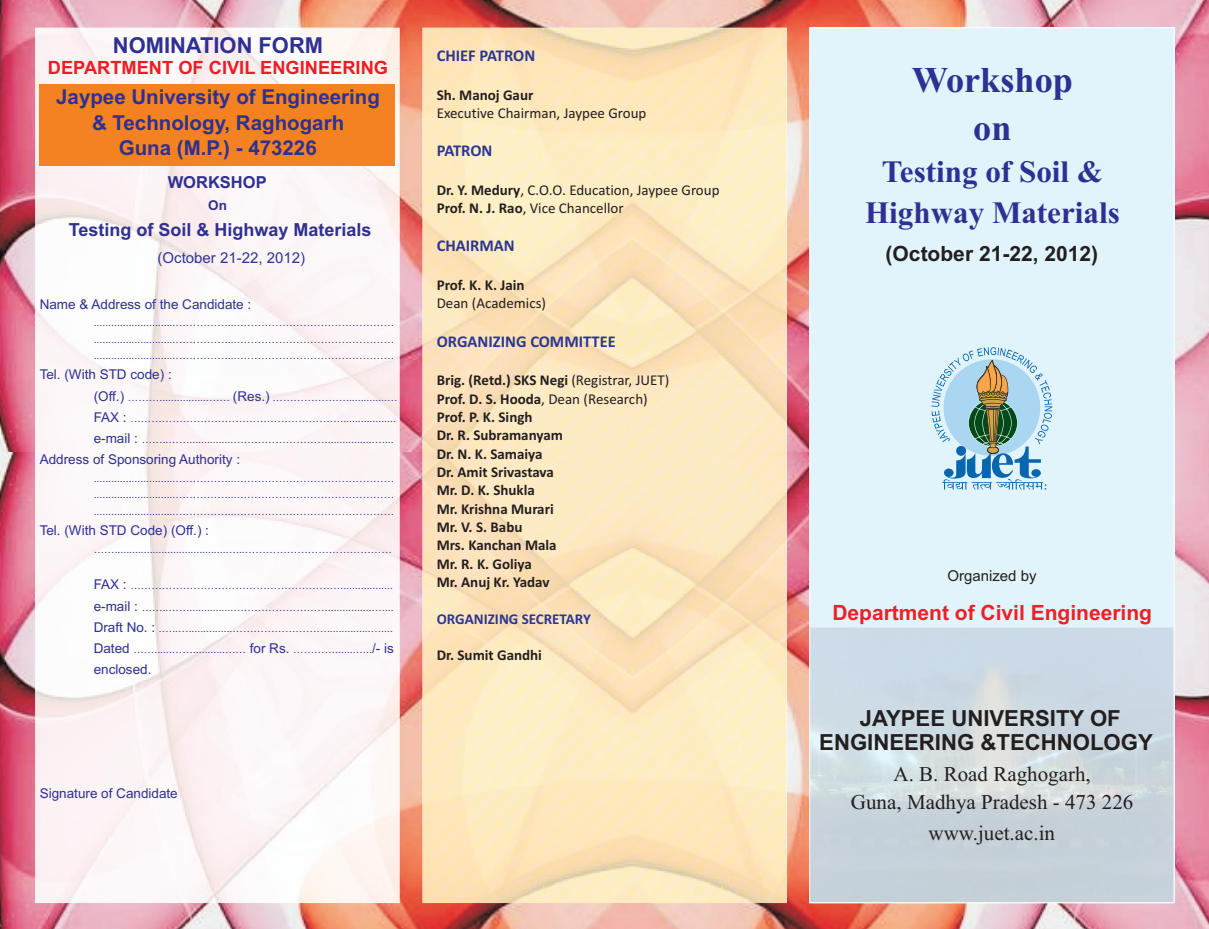
<style>
.page{position:relative;width:1209px;height:929px;background:#fff}
.page>*{position:absolute;margin:0;border:0;box-sizing:border-box;transform-origin:0 0}
.t1{font:700 36.3px/47.7px "Times New Roman";color:#2e3092;text-align:center}
.t2{font:700 31.05px/41px "Times New Roman";color:#2e3092;text-align:center}
.t3{font:700 22.2px/24.6px "Arial";color:#231f20;text-align:center}
.t4{font:700 21.9px "Arial";color:#2e3092}
.t5{font:21px/27.6px "Times New Roman";color:#231f20;text-align:center}
.t6{font:700 21px "Arial";color:#ee2028}
.t7{font:700 21px "Arial";color:#231f20}
.t8{font:700 20.55px/25.3px "Arial";color:#2e3092;text-align:center}
.t9{font:700 18.3px "Arial";color:#ee1d23}
.t10{font:700 18px "Arial";color:#2e3092}
.t11{font:700 16.5px "Calibri";color:#2c3695}
.t12{font:700 16.5px "Arial";color:#2e3092}
.t13{font:700 15px/18.3px "Calibri";color:#231f20}
.t14{font:15px/18.3px "Calibri";color:#231f20}
.t15{font:15px "Arial";color:#2c3695}
.t16{font:700 15px "Calibri";color:#2c3695}
.t17{font:15px "Arial";color:#231f20}
.t18{font:13.5px "Arial";color:#2e3092}
.t19{font:700 13.5px "Arial";color:#2e3092}
.t20{font:10.5px/21.3px "Arial";color:#2e3092;text-align:justify}
.s1{font-size:13.5px}
.s2{font-weight:700}
.s3{font-weight:400}
</style>
<div class="page">
<img style="left:0;top:0;width:1209px;height:452px">
<img style="left:0;top:452px;width:1209px;height:476px">
<div style="left:812px;top:30px;width:360px;height:597px;background:#e1f4fc"></div>
<img style="left:812px;top:627px;width:360px;height:274px">
<img style="left:35px;top:28px;width:365px;height:875px">
<img style="left:422px;top:28px;width:365px;height:875px">
<div style="left:40px;top:84px;width:355px;height:81px;background:#f58220"></div>
<svg style="left:931px;top:347px;width:121px;height:143px;background:#a5c5d1"></svg>
<h3 class="t4" style="left:113px;top:37px;width:212px">NOMINATION FORM</h3>
<h3 class="t9" style="left:48px;top:61px;width:342px">DEPARTMENT OF CIVIL ENGINEERING</h3>
<h3 class="t8" style="left:56px;top:86px;width:325px">Jaypee University of Engineering &amp; Technology, Raghogarh<br>Guna (M.P.) - 473226</h3>
<h3 class="t12" style="left:168px;top:175px;width:101px">WORKSHOP</h3>
<p class="t19" style="left:208px;top:200px;width:20px">On</p>
<h3 class="t10" style="left:69px;top:223px;width:304px">Testing of Soil &amp; Highway Materials</h3>
<h3 class="t15" style="left:158px;top:252px;width:149px">(October 21-22, 2012)</h3>
<p class="t18" style="left:40px;top:299px;width:213px">Name &amp; Address of the Candidate :</p>
<p class="t20" style="left:94px;top:315px;width:302px;line-height:16.5px">............................……………...……………………………………… ............................……………...……………………………………… ............................……………...………………………………………</p>
<p class="t18" style="left:40px;top:369px;width:134px">Tel. (With STD code) :</p>
<p class="t20" style="left:94px;top:387px;width:305px;text-align:left"><span class="s1">(Off.)</span> ……….................…… <span class="s1">(Res.)</span> …………………..............…<br><span class="s1">FAX :</span> ……………………………………………………................... <span class="s1">e-mail :</span> ……..……...............………………………...............…....</p>
<p class="t18" style="left:40px;top:454px;width:202px">Address of Sponsoring Authority :</p>
<p class="t20" style="left:94px;top:471px;width:302px;line-height:16.5px">............................……………...……………………………………… ............................……………...……………………………………… ............................……………...………………………………………</p>
<p class="t18" style="left:40px;top:525px;width:171px">Tel. (With STD Code) (Off.) :</p>
<p class="t20" style="left:94px;top:539px;width:300px">……......................................…...……………………………………</p>
<p class="t20" style="left:94px;top:576px;width:302px"><span class="s1">FAX :</span> …………………………………………………….................. <span class="s1">e-mail :</span> ……..……...............………………………...............…....<br><span class="s1">Draft No. :</span> .…..…...............………………………...............…....<br><span class="s1">Dated</span> ……......……...........…… <span class="s1">for Rs.</span> ………….......…..<span class="s1">/- is</span></p>
<p class="t18" style="left:94px;top:664px;width:59px">enclosed.</p>
<h3 class="t11" style="left:437px;top:48px;width:100px">CHIEF PATRON</h3>
<h3 class="t13" style="left:437px;top:87px;width:98px">Sh. Manoj Gaur</h3>
<h3 class="t14" style="left:437px;top:105px;width:211px">Executive Chairman, Jaypee Group</h3>
<h3 class="t11" style="left:437px;top:144px;width:57px">PATRON</h3>
<h3 class="t14" style="left:437px;top:182px;width:284px"><span class="s2">Dr. Y. Medury</span>, C.O.O. Education, Jaypee Group<br><span class="s2">Prof. N. J. Rao</span>, Vice Chancellor</h3>
<h3 class="t11" style="left:437px;top:239px;width:80px">CHAIRMAN</h3>
<h3 class="t13" style="left:437px;top:277px;width:89px">Prof. K. K. Jain</h3>
<h3 class="t14" style="left:437px;top:295px;width:111px">Dean (Academics)</h3>
<h3 class="t11" style="left:437px;top:334px;width:181px">ORGANIZING COMMITTEE</h3>
<p class="t13" style="left:437px;top:372px;width:234px">Brig. (Retd.) SKS Negi <span class="s3">(Registrar, JUET)<br></span>Prof. D. S. Hooda<span class="s3">, Dean (Research)<br></span>Prof. P. K. Singh<br>Dr. R. Subramanyam<br>Dr. N. K. Samaiya<br>Dr. Amit Srivastava<br>Mr. D. K. Shukla<br>Mr. Krishna Murari<br>Mr. V. S. Babu<br>Mrs. Kanchan Mala<br>Mr. R. K. Goliya<br>Mr. Anuj Kr. Yadav</p>
<h3 class="t16" style="left:437px;top:612px;width:156px">ORGANIZING SECRETARY</h3>
<h3 class="t13" style="left:437px;top:647px;width:107px">Dr. Sumit Gandhi</h3>
<p class="t18" style="left:40px;top:787px;width:140px">Signature of Candidate</p>
<h1 class="t1" style="left:912px;top:60px;width:163px">Workshop on</h1>
<h2 class="t2" style="left:865px;top:155px;width:256px">Testing of Soil &amp;<br>Highway Materials</h2>
<h3 class="t7" style="left:886px;top:245px;width:214px">(October 21-22, 2012)</h3>
<h3 class="t17" style="left:947px;top:570px;width:91px">Organized by</h3>
<h3 class="t6" style="left:832px;top:604px;width:321px">Department of Civil Engineering</h3>
<h3 class="t3" style="left:819px;top:707px;width:335px">JAYPEE UNIVERSITY OF<br>ENGINEERING &amp;TECHNOLOGY</h3>
<h3 class="t5" style="left:851px;top:762px;width:284px">A. B. Road Raghogarh,<br>Guna, Madhya Pradesh - 473 226</h3>
<h3 class="t5" style="left:929px;top:820px;width:128px">www.juet.ac.in</h3>
</div>
